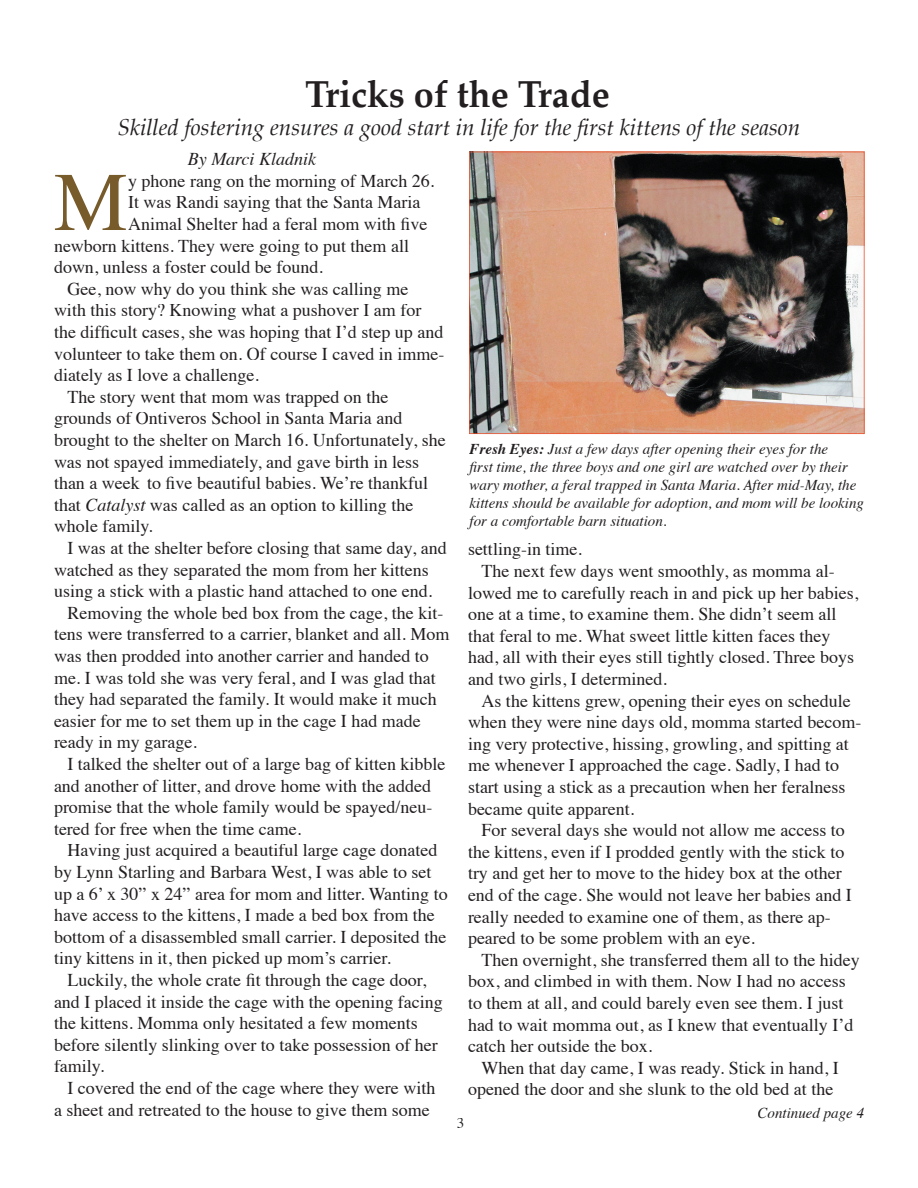
<style>
.page{position:relative;width:918px;height:1188px;background:#fff}
.page>*{position:absolute;margin:0;border:0;box-sizing:border-box;transform-origin:0 0}
.t1{font:83.25px "Times";color:#785b2a}
.t2{font:700 37.5px "Palatino";color:#231f20;scale:.96 1}
.t3{font:italic 22.5px "Palatino";color:#231f20}
.t4{font:18px "Times";color:#231f20}
.t5{font:italic 18px "Times";color:#231f20}
.t6{font:italic 15px/18px "Times";color:#231f20}
.t7{font:15px "Times";color:#231f20}
.s1{font-style:italic}
.s2{font-weight:700}
</style>
<div class="page">
<img style="left:469px;top:152px;width:396px;height:282px">
<h2 class="t2" style="left:305px;top:63px;width:319px">Tricks of the Trade</h2>
<p class="t3" style="left:118px;top:110px;width:684px">Skilled fostering ensures a good start in life for the first kittens of the season</p>
<p class="t5" style="left:188px;top:144px;width:130px">By Marci Kladnik</p>
<h1 class="t1" style="left:54px;top:124px;width:76px">M</h1>
<p class="t4" style="left:128px;top:164px;width:308px">y phone rang on the morning of March 26.</p>
<p class="t4" style="left:128px;top:186px;width:294px">It was Randi saying that the Santa Maria</p>
<p class="t4" style="left:128px;top:207px;width:301px">Animal Shelter had a feral mom with five</p>
<p class="t4" style="left:54px;top:229px;width:357px">newborn kittens. They were going to put them all</p>
<p class="t4" style="left:54px;top:250px;width:270px">down, unless a foster could be found.</p>
<p class="t4" style="left:68px;top:272px;width:342px">Gee, now why do you think she was calling me</p>
<p class="t4" style="left:54px;top:294px;width:369px">with this story? Knowing what a pushover I am for</p>
<p class="t4" style="left:54px;top:315px;width:391px">the difficult cases, she was hoping that I’d step up and</p>
<p class="t4" style="left:54px;top:337px;width:392px">volunteer to take them on. Of course I caved in imme-</p>
<p class="t4" style="left:54px;top:358px;width:206px">diately as I love a challenge.</p>
<p class="t4" style="left:68px;top:380px;width:322px">The story went that mom was trapped on the</p>
<p class="t4" style="left:54px;top:402px;width:350px">grounds of Ontiveros School in Santa Maria and</p>
<p class="t4" style="left:54px;top:423px;width:393px">brought to the shelter on March 16. Unfortunately, she</p>
<p class="t4" style="left:54px;top:445px;width:367px">was not spayed immediately, and gave birth in less</p>
<p class="t4" style="left:54px;top:466px;width:376px">than a week to five beautiful babies. We’re thankful</p>
<p class="t4" style="left:54px;top:488px;width:361px">that <span class="s1">Catalyst</span> was called as an option to killing the</p>
<p class="t4" style="left:54px;top:510px;width:100px">whole family.</p>
<p class="t4" style="left:68px;top:531px;width:381px">I was at the shelter before closing that same day, and</p>
<p class="t4" style="left:54px;top:553px;width:376px">watched as they separated the mom from her kittens</p>
<p class="t4" style="left:54px;top:574px;width:380px">using a stick with a plastic hand attached to one end.</p>
<p class="t4" style="left:68px;top:596px;width:377px">Removing the whole bed box from the cage, the kit-</p>
<p class="t4" style="left:54px;top:618px;width:397px">tens were transferred to a carrier, blanket and all. Mom</p>
<p class="t4" style="left:54px;top:639px;width:376px">was then prodded into another carrier and handed to</p>
<p class="t4" style="left:54px;top:661px;width:383px">me. I was told she was very feral, and I was glad that</p>
<p class="t4" style="left:54px;top:682px;width:384px">they had separated the family. It would make it much</p>
<p class="t4" style="left:54px;top:704px;width:368px">easier for me to set them up in the cage I had made</p>
<p class="t4" style="left:54px;top:726px;width:144px">ready in my garage.</p>
<p class="t4" style="left:68px;top:747px;width:380px">I talked the shelter out of a large bag of kitten kibble</p>
<p class="t4" style="left:54px;top:769px;width:379px">and another of litter, and drove home with the added</p>
<p class="t4" style="left:54px;top:790px;width:380px">promise that the whole family would be spayed/neu-</p>
<p class="t4" style="left:54px;top:812px;width:249px">tered for free when the time came.</p>
<p class="t4" style="left:68px;top:834px;width:372px">Having just acquired a beautiful large cage donated</p>
<p class="t4" style="left:54px;top:855px;width:379px">by Lynn Starling and Barbara West, I was able to set</p>
<p class="t4" style="left:54px;top:877px;width:395px">up a 6’ x 30” x 24” area for mom and litter. Wanting to</p>
<p class="t4" style="left:54px;top:898px;width:382px">have access to the kittens, I made a bed box from the</p>
<p class="t4" style="left:54px;top:920px;width:394px">bottom of a disassembled small carrier. I deposited the</p>
<p class="t4" style="left:54px;top:942px;width:338px">tiny kittens in it, then picked up mom’s carrier.</p>
<p class="t4" style="left:68px;top:963px;width:360px">Luckily, the whole crate fit through the cage door,</p>
<p class="t4" style="left:54px;top:985px;width:390px">and I placed it inside the cage with the opening facing</p>
<p class="t4" style="left:54px;top:1006px;width:365px">the kittens. Momma only hesitated a few moments</p>
<p class="t4" style="left:54px;top:1028px;width:385px">before silently slinking over to take possession of her</p>
<p class="t4" style="left:54px;top:1050px;width:52px">family.</p>
<p class="t4" style="left:68px;top:1071px;width:369px">I covered the end of the cage where they were with</p>
<p class="t4" style="left:54px;top:1093px;width:377px">a sheet and retreated to the house to give them some</p>
<p class="t6" style="left:470px;top:439px;width:396px"><span class="s2">Fresh Eyes:</span> Just a few days after opening their eyes for the<br>first time, the three boys and one girl are watched over by their wary mother, a feral trapped in Santa Maria. After mid-May, the kittens should be available for adoption, and mom will be looking for a comfortable barn situation.</p>
<p class="t4" style="left:468px;top:533px;width:116px">settling-in time.</p>
<p class="t4" style="left:482px;top:554px;width:355px">The next few days went smoothly, as momma al-</p>
<p class="t4" style="left:468px;top:576px;width:392px">lowed me to carefully reach in and pick up her babies,</p>
<p class="t4" style="left:468px;top:597px;width:370px">one at a time, to examine them. She didn’t seem all</p>
<p class="t4" style="left:468px;top:619px;width:364px">that feral to me. What sweet little kitten faces they</p>
<p class="t4" style="left:468px;top:641px;width:388px">had, all with their eyes still tightly closed. Three boys</p>
<p class="t4" style="left:468px;top:662px;width:200px">and two girls, I determined.</p>
<p class="t4" style="left:482px;top:684px;width:371px">As the kittens grew, opening their eyes on schedule</p>
<p class="t4" style="left:468px;top:705px;width:395px">when they were nine days old, momma started becom-</p>
<p class="t4" style="left:468px;top:727px;width:382px">ing very protective, hissing, growling, and spitting at</p>
<p class="t4" style="left:468px;top:749px;width:373px">me whenever I approached the cage. Sadly, I had to</p>
<p class="t4" style="left:468px;top:770px;width:379px">start using a stick as a precaution when her feralness</p>
<p class="t4" style="left:468px;top:792px;width:168px">became quite apparent.</p>
<p class="t4" style="left:482px;top:813px;width:365px">For several days she would not allow me access to</p>
<p class="t4" style="left:468px;top:835px;width:378px">the kittens, even if I prodded gently with the stick to</p>
<p class="t4" style="left:468px;top:857px;width:375px">try and get her to move to the hidey box at the other</p>
<p class="t4" style="left:468px;top:878px;width:385px">end of the cage. She would not leave her babies and I</p>
<p class="t4" style="left:468px;top:900px;width:364px">really needed to examine one of them, as there ap-</p>
<p class="t4" style="left:468px;top:921px;width:288px">peared to be some problem with an eye.</p>
<p class="t4" style="left:482px;top:943px;width:380px">Then overnight, she transferred them all to the hidey</p>
<p class="t4" style="left:468px;top:965px;width:379px">box, and climbed in with them. Now I had no access</p>
<p class="t4" style="left:468px;top:986px;width:377px">to them at all, and could barely even see them. I just</p>
<p class="t4" style="left:468px;top:1008px;width:387px">had to wait momma out, as I knew that eventually I’d</p>
<p class="t4" style="left:468px;top:1029px;width:186px">catch her outside the box.</p>
<p class="t4" style="left:482px;top:1051px;width:359px">When that day came, I was ready. Stick in hand, I</p>
<p class="t4" style="left:468px;top:1073px;width:367px">opened the door and she slunk to the old bed at the</p>
<p class="t6" style="left:758px;top:1103px;width:108px">Continued page 4</p>
<p class="t7" style="left:457px;top:1109px;width:9px">3</p>
</div>
